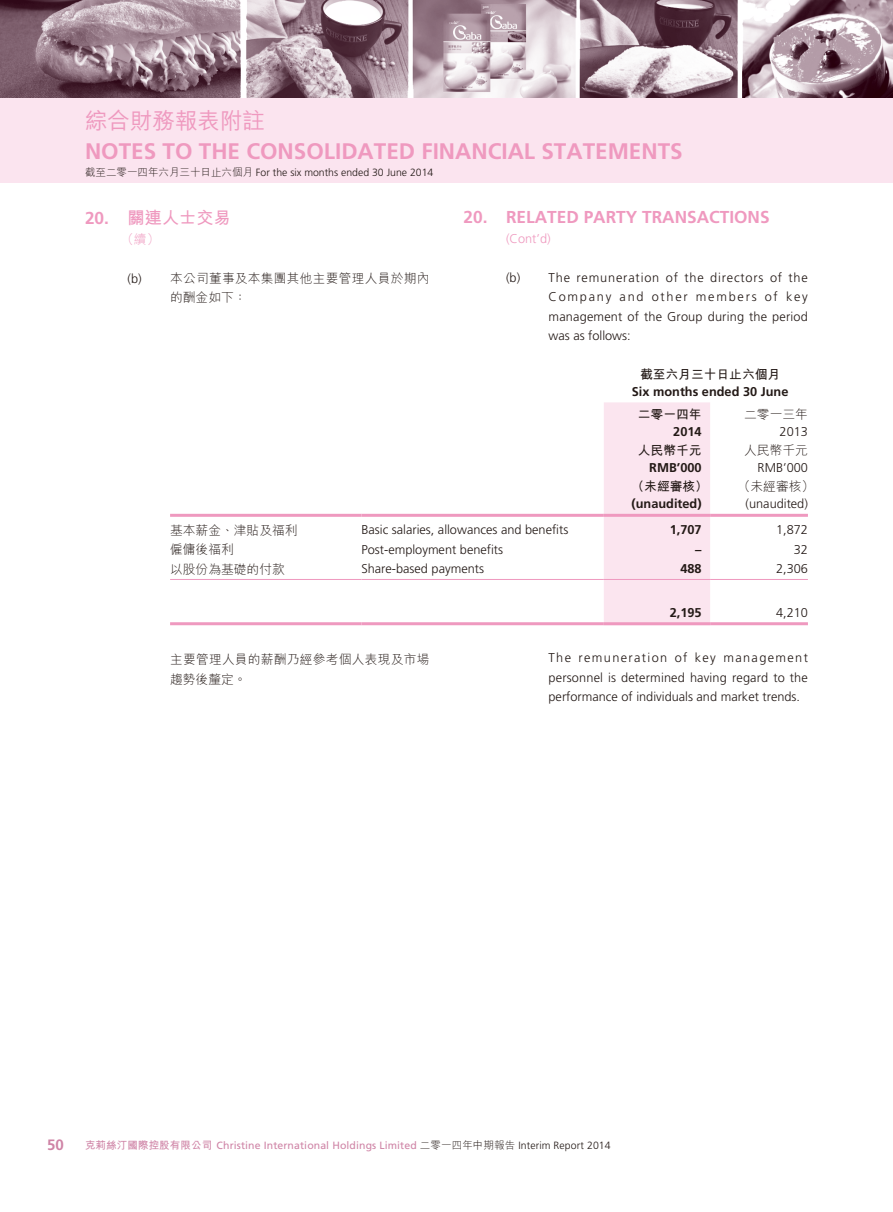
<style>
.page{position:relative;width:893px;height:1212px;background:#fff}
.page>*{position:absolute;margin:0;border:0;box-sizing:border-box;transform-origin:0 0}
.t1{font:700 22.5px "Frutiger LT Std";color:#ef99bf}
.t2{font:22.5px "M Hei HK Medium E Ten B5 H";color:#ef99bf}
.t3{font:700 17.25px "Frutiger LT Std";color:#ef99bf}
.t4{font:17.25px "M Hei HK Bold E Ten B5 H";color:#ef99bf}
.t5{font:700 15px "Frutiger LT Std";color:#cf84a6}
.t6{font:300 12.75px/19.5px "Frutiger LT Std";color:#231916;text-align:justify}
.t7{font:12.75px/19.5px "M Hei HK Light E Ten B5 H";letter-spacing:.01em;color:#231916}
.t8{font:700 12.75px "Frutiger LT Std";color:#231916}
.t9{font:12.75px "M Hei HK Bold E Ten B5 H";color:#231916}
.t10{font:300 12.75px "Frutiger LT Std";color:#ef99bf}
.t11{font:12.75px "M Hei HK Light E Ten B5 H";color:#ef99bf}
.t12{font:10.5px "Frutiger LT Std";letter-spacing:.01em;color:#cf84a6}
.t13{font:300 10.5px "Frutiger LT Std";color:#231916}
.s1{font-family:"M Hei HK Light E Ten B5 H";font-weight:400}
.s2{font-family:"Frutiger LT Std";font-weight:700}
.s3{font-family:"Frutiger LT Std";font-weight:300}
.s4{font-family:"M Hei HK Bold E Ten B5 H"}
.s5{font-family:"M Hei HK Light E Ten B5 H";color:#231916}
.s6{font-weight:300;color:#231916}
</style>
<div class="page">
<img style="left:0;top:0;width:893px;height:98px">
<div style="left:0;top:98px;width:893px;height:85px;background:#fbe4ef"></div>
<div style="left:604px;top:402px;width:106px;height:220px;background:#fbe5ef"></div>
<hr style="left:170px;top:514px;width:191px;height:3px;background:#ef99bf">
<hr style="left:361px;top:514px;width:243px;height:3px;background:#ef99bf">
<hr style="left:604px;top:514px;width:106px;height:3px;background:#ef99bf">
<hr style="left:710px;top:514px;width:98px;height:3px;background:#ef99bf">
<hr style="left:170px;top:579px;width:191px;height:1px;background:#ef99bf">
<hr style="left:361px;top:579px;width:243px;height:1px;background:#ef99bf">
<hr style="left:604px;top:579px;width:106px;height:1px;background:#ef99bf">
<hr style="left:710px;top:579px;width:98px;height:1px;background:#ef99bf">
<hr style="left:170px;top:622px;width:191px;height:3px;background:#ef99bf">
<hr style="left:361px;top:622px;width:243px;height:3px;background:#ef99bf">
<hr style="left:604px;top:622px;width:106px;height:3px;background:#ef99bf">
<hr style="left:710px;top:622px;width:98px;height:3px;background:#ef99bf">
<h1 class="t2" style="left:85px;top:112px;width:181px">綜合財務報表附註</h1>
<h1 class="t1" style="left:85px;top:140px;width:599px">NOTES TO THE CONSOLIDATED FINANCIAL STATEMENTS</h1>
<p class="t13" style="left:85px;top:167px;width:350px"><span class="s1">截至二零一四年六月三十日止六個月</span> For the six months ended 30 June 2014</p>
<h2 class="t4" style="left:85px;top:211px;width:148px"><span class="s2">20.</span> 關連人士交易</h2>
<p class="t11" style="left:121px;top:234px;width:40px">（續）</p>
<p class="t7" style="left:170px;top:270px;width:261px;text-indent:-43px"><span class="s3">(b)</span> 本公司董事及本集團其他主要管理人員於期內的酬金如下：</p>
<h2 class="t3" style="left:463px;top:208px;width:308px">20. RELATED PARTY TRANSACTIONS</h2>
<p class="t10" style="left:506px;top:232px;width:46px">(Cont’d)</p>
<p class="t6" style="left:549px;top:268px;width:261px;text-indent:-43px">(b) The remuneration of the directors of the Company and other members of key management of the Group during the period was as follows:</p>
<p class="t9" style="left:640px;top:369px;width:142px">截至六月三十日止六個月</p>
<p class="t8" style="left:632px;top:385px;width:158px">Six months ended 30 June</p>
<p class="t9" style="left:638px;top:409px;width:65px">二零一四年</p>
<p class="t7" style="left:744px;top:406px;width:65px">二零一三年</p>
<p class="t8" style="left:673px;top:426px;width:30px">2014</p>
<p class="t6" style="left:780px;top:423px;width:30px">2013</p>
<p class="t9" style="left:638px;top:445px;width:65px">人民幣千元</p>
<p class="t7" style="left:744px;top:442px;width:65px">人民幣千元</p>
<p class="t8" style="left:649px;top:462px;width:54px">RMB’000</p>
<p class="t6" style="left:758px;top:459px;width:52px">RMB’000</p>
<p class="t9" style="left:631px;top:481px;width:78px">（未經審核）</p>
<p class="t7" style="left:738px;top:478px;width:78px">（未經審核）</p>
<p class="t8" style="left:631px;top:498px;width:72px">(unaudited)</p>
<p class="t6" style="left:746px;top:495px;width:64px">(unaudited)</p>
<p class="t7" style="left:170px;top:522px;width:129px">基本薪金、津貼及福利</p>
<p class="t6" style="left:361px;top:521px;width:208px">Basic salaries, allowances and benefits</p>
<p class="t8" style="left:670px;top:523px;width:33px">1,707</p>
<p class="t6" style="left:776px;top:521px;width:33px">1,872</p>
<p class="t7" style="left:170px;top:541px;width:65px">僱傭後福利</p>
<p class="t6" style="left:361px;top:540px;width:143px">Post-employment benefits</p>
<p class="t8" style="left:695px;top:543px;width:8px">–</p>
<p class="t6" style="left:794px;top:540px;width:16px">32</p>
<p class="t7" style="left:170px;top:561px;width:116px">以股份為基礎的付款</p>
<p class="t6" style="left:361px;top:560px;width:124px">Share-based payments</p>
<p class="t8" style="left:680px;top:562px;width:23px">488</p>
<p class="t6" style="left:776px;top:560px;width:33px">2,306</p>
<p class="t8" style="left:670px;top:606px;width:33px">2,195</p>
<p class="t6" style="left:776px;top:603px;width:33px">4,210</p>
<p class="t6" style="left:549px;top:649px;width:261px">The remuneration of key management personnel is determined having regard to the performance of individuals and market trends.</p>
<p class="t7" style="left:170px;top:651px;width:261px">主要管理人員的薪酬乃經參考個人表現及市場趨勢後釐定。</p>
<p class="t5" style="left:47px;top:1137px;width:18px">50</p>
<p class="t12" style="left:85px;top:1140px;width:527px"><span class="s4">克莉絲汀國際控股有限公司</span> Christine International Holdings Limited <span class="s5">二零一四年中期報告</span> <span class="s6">Interim Report 2014</span></p>
</div>
